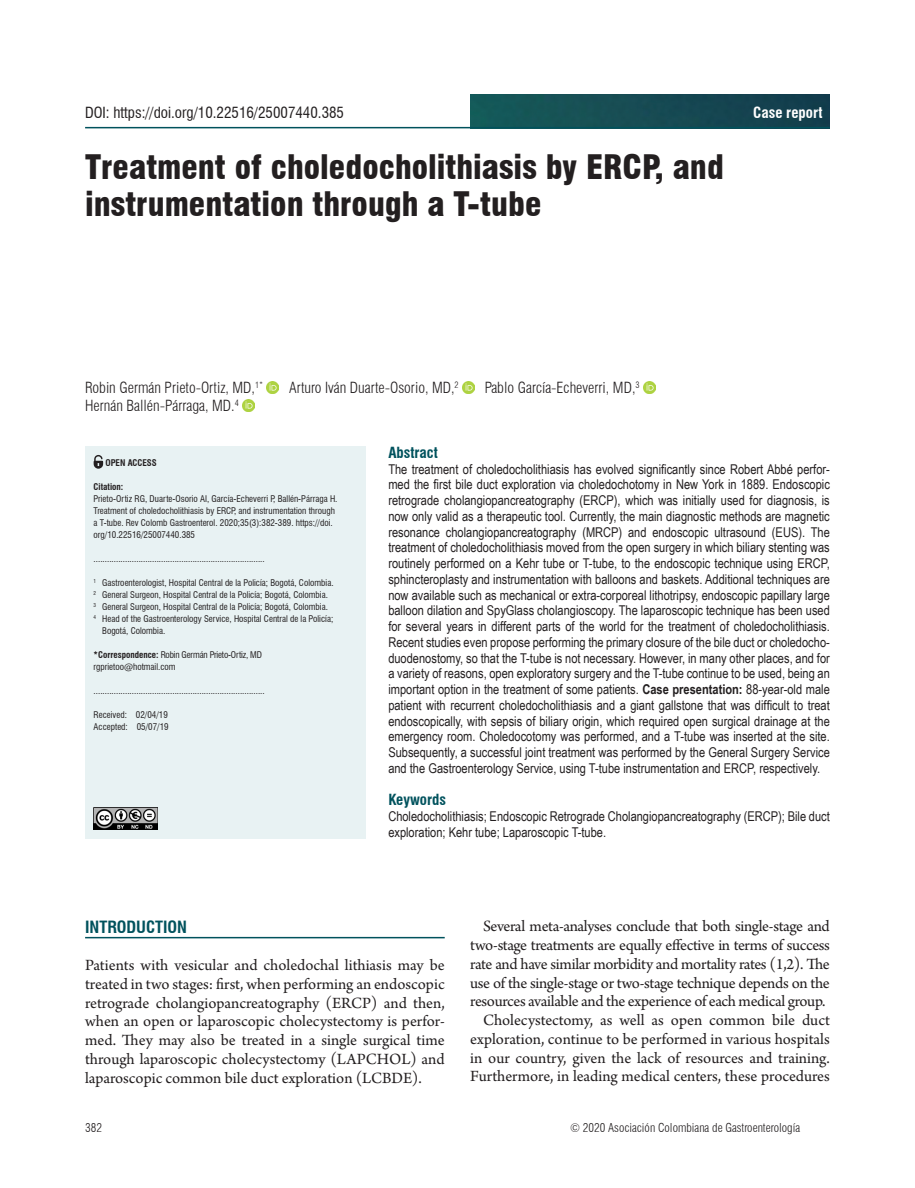
<style>
.page{position:relative;width:915px;height:1188px;background:#fff}
.page>*{position:absolute;margin:0;border:0;box-sizing:border-box;transform-origin:0 0}
.t1{font:900 condensed 33px/37.5px "Swiss 721 BT";color:#231f20}
.Texto_con_sangría{font:16.5px/18.8px "Arno Pro";letter-spacing:-.015em;color:#231f20;text-align:justify}
.Texto{font:16.5px/18.8px "Arno Pro";color:#231f20;text-align:justify}
.Título_1{font:700 condensed 16.5px "Swiss 721 BT";color:#00525d}
.Autores{font:300 condensed 15px "Swiss 721 BT";color:#231f20}
.t2{font:condensed 15px "Swiss 721 BT";color:#231f20}
.t3{font:700 condensed 15px "Swiss 721 BT";color:#00525d}
.t4{font:700 condensed 15px "Swiss 721 BT";color:#fff}
.t5{font:13.5px/15.8px "Arial Narrow";color:#231f20;text-align:justify}
.t6{font:300 condensed 12px "Swiss 721 BT";color:#231f20}
.Créditos_autores{font:condensed 9px/12px "Swiss 721 BT";color:#231f20}
.citacion{font:condensed 9px/12px "Swiss 721 BT";color:#231f20}
.Créditos_autores-2{font:condensed 9px "Swiss 721 BT";letter-spacing:-.02em;color:#231f20}
.Créditos_autores-3{font:700 condensed 9px "Swiss 721 BT";color:#231f20}
.s1{font-weight:700}
</style>
<div class="page">
<img style="left:470px;top:94px;width:359px;height:33px">
<svg style="left:266px;top:381px;width:12px;height:12px"></svg>
<svg style="left:462px;top:381px;width:12px;height:12px"></svg>
<svg style="left:643px;top:381px;width:12px;height:12px"></svg>
<svg style="left:242px;top:399px;width:12px;height:12px"></svg>
<div style="left:85px;top:446px;width:281px;height:392px;background:#e8f2f3"></div>
<svg style="left:93px;top:455px;width:10px;height:14px"></svg>
<hr style="left:85px;top:127px;width:744px;height:1px;background:#00525d">
<img style="left:94px;top:808px;width:64px;height:22px">
<hr style="left:85px;top:937px;width:359px;height:1px;background:#00525d">
<p class="t2" style="left:85px;top:103px;width:260px">DOI: https://doi.org/10.22516/25007440.385</p>
<p class="t4" style="left:753px;top:103px;width:71px">Case report</p>
<h1 class="t1" style="left:85px;top:148px;width:640px">Treatment of choledocholithiasis by ERCP, and instrumentation through a T-tube</h1>
<p class="Autores" style="left:85px;top:379px;width:179px">Robin Germán Prieto-Ortiz, MD,<sup>1*</sup></p>
<p class="Autores" style="left:289px;top:379px;width:171px">Arturo Iván Duarte-Osorio, MD,<sup>2</sup></p>
<p class="Autores" style="left:484px;top:379px;width:156px">Pablo García-Echeverri, MD,<sup>3</sup></p>
<p class="Autores" style="left:85px;top:397px;width:155px">Hernán Ballén-Párraga, MD.<sup>4</sup></p>
<p class="Créditos_autores-3" style="left:105px;top:457px;width:53px">OPEN ACCESS</p>
<p class="Créditos_autores-3" style="left:94px;top:481px;width:31px">Citation:</p>
<p class="citacion" style="left:94px;top:493px;width:245px">Prieto-Ortiz RG, Duarte-Osorio AI, García-Echeverri P, Ballén-Párraga H.<br>Treatment of choledocholithiasis by ERCP, and instrumentation through a T-tube. Rev Colomb Gastroenterol. 2020;35(3):382-389. https://doi. org/10.22516/25007440.385</p>
<p class="Créditos_autores" style="left:94px;top:553px;width:172px">............................................................................</p>
<p class="Créditos_autores" style="left:94px;top:577px;width:241px"><sup>1</sup> Gastroenterologist, Hospital Central de la Policía; Bogotá, Colombia.</p>
<p class="Créditos_autores" style="left:94px;top:589px;width:236px"><sup>2</sup> General Surgeon, Hospital Central de la Policía; Bogotá, Colombia.</p>
<p class="Créditos_autores" style="left:94px;top:601px;width:236px"><sup>3</sup> General Surgeon, Hospital Central de la Policía; Bogotá, Colombia.</p>
<p class="Créditos_autores" style="left:102px;top:613px;width:232px;text-indent:-9px"><sup>4</sup> Head of the Gastroenterology Service, Hospital Central de la Policía;<br>Bogotá, Colombia.</p>
<p class="Créditos_autores-2" style="left:94px;top:649px;width:170px"><span class="s1">*Correspondence:</span> Robin Germán Prieto-Ortiz, MD</p>
<p class="Créditos_autores" style="left:94px;top:661px;width:83px">rgprietoo@hotmail.com</p>
<p class="Créditos_autores" style="left:94px;top:685px;width:172px">............................................................................</p>
<p class="citacion" style="left:94px;top:709px;width:76px">Received: 02/04/19</p>
<p class="citacion" style="left:94px;top:721px;width:77px">Accepted: 05/07/19</p>
<p class="t3" style="left:388px;top:443px;width:51px">Abstract</p>
<p class="t5" style="left:388px;top:460px;width:443px">The treatment of choledocholithiasis has evolved significantly since Robert Abbé perfor&shy;med the first bile duct exploration via choledochotomy in New York in 1889. Endoscopic retrograde cholangiopancreatography (ERCP), which was initially used for diagnosis, is now only valid as a therapeutic tool. Currently, the main diagnostic methods are magnetic resonance cholangiopancreatography (MRCP) and endoscopic ultrasound (EUS). The treatment of choledocholithiasis moved from the open surgery in which biliary stenting was routinely performed on a Kehr tube or T-tube, to the endoscopic technique using ERCP, sphincteroplasty and instrumentation with balloons and baskets. Additional techniques are now available such as mechanical or extra-corporeal lithotripsy, endoscopic papillary large balloon dilation and SpyGlass cholangioscopy. The laparoscopic technique has been used for several years in different parts of the world for the treatment of choledocholithiasis.<br>Recent studies even propose performing the primary closure of the bile duct or choledocho&shy;duodenostomy, so that the T-tube is not necessary. However, in many other places, and for a variety of reasons, open exploratory surgery and the T-tube continue to be used, being an important option in the treatment of some patients. <span class="s1">Case presentation:</span> 88-year-old male patient with recurrent choledocholithiasis and a giant gallstone that was difficult to treat endoscopically, with sepsis of biliary origin, which required open surgical drainage at the emergency room. Choledocotomy was performed, and a T-tube was inserted at the site.<br>Subsequently, a successful joint treatment was performed by the General Surgery Service and the Gastroenterology Service, using T-tube instrumentation and ERCP, respectively.</p>
<p class="t3" style="left:388px;top:791px;width:59px">Keywords</p>
<p class="t5" style="left:388px;top:808px;width:443px">Choledocholithiasis; Endoscopic Retrograde Cholangiopancreatography (ERCP); Bile duct exploration; Kehr tube; Laparoscopic T-tube.</p>
<p class="Título_1" style="left:85px;top:917px;width:103px">INTRODUCTION</p>
<p class="Texto" style="left:85px;top:957px;width:361px">Patients with vesicular and choledochal lithiasis may be treated in two stages: first, when performing an endoscopic retrograde cholangiopancreatography (ERCP) and then, when an open or laparoscopic cholecystectomy is perfor&shy;med. They may also be treated in a single surgical time through laparoscopic cholecystectomy (LAPCHOL) and laparoscopic common bile duct exploration (LCBDE).</p>
<p class="Texto_con_sangría" style="left:470px;top:918px;width:361px;text-indent:13px">Several meta-analyses conclude that both single-stage and two-stage treatments are equally effective in terms of success rate and have similar morbidity and mortality rates (1,2). The use of the single-stage or two-stage technique depends on the resources available and the experience of each medical group.</p>
<p class="Texto_con_sangría" style="left:470px;top:1012px;width:361px;text-indent:13px">Cholecystectomy, as well as open common bile duct exploration, continue to be performed in various hospitals in our country, given the lack of resources and training.<br>Furthermore, in leading medical centers, these procedures</p>
<p class="t6" style="left:85px;top:1120px;width:18px">382</p>
<p class="t6" style="left:570px;top:1120px;width:231px">© 2020 Asociación Colombiana de Gastroenterología</p>
</div>
